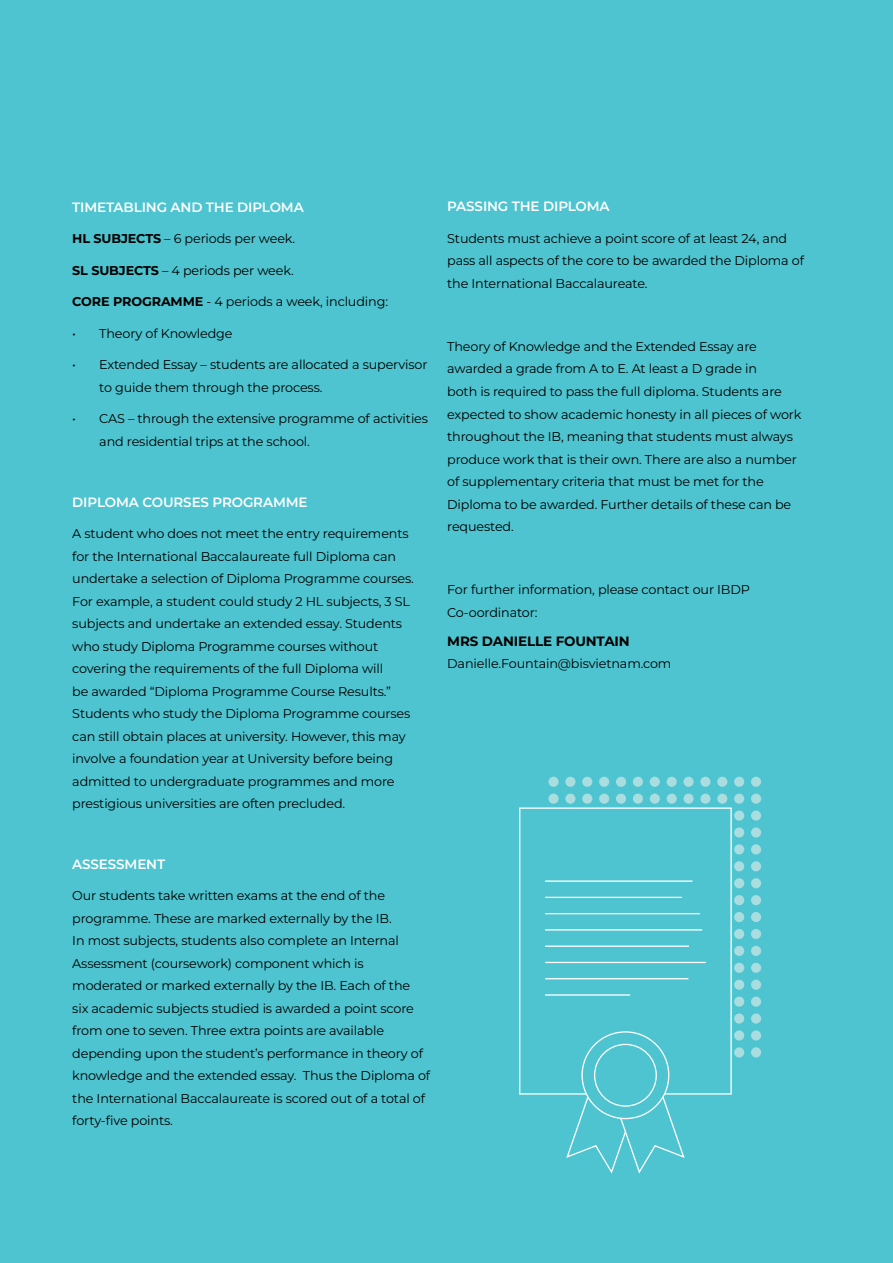
<style>
.page{position:relative;width:893px;height:1263px;background:#4dc4cf}
.page>*{position:absolute;margin:0;border:0;box-sizing:border-box;transform-origin:0 0}
.t1{font:600 13.5px "Montserrat";letter-spacing:-.01em;color:#fff}
.t2{font:700 13.5px "Montserrat";letter-spacing:-.01em;color:#000}
.t3{font:12.75px/22.5px "Montserrat";letter-spacing:-.01em;color:#000}
.s1{font-weight:700}
</style>
<div class="page">
<svg style="left:548px;top:777px;width:213px;height:280px"></svg>
<svg style="left:519px;top:807px;width:213px;height:288px"></svg>
<svg style="left:565px;top:1071px;width:121px;height:103px"></svg>
<div style="left:582px;top:1032px;width:87px;height:86px;background:#4dc4cf;border-radius:50%"></div>
<div style="left:594px;top:1044px;width:63px;height:63px;border:1px solid #fff;border-radius:50%"></div>
<p class="t1" style="left:72px;top:198px;width:233px">TIMETABLING AND THE DIPLOMA</p>
<p class="t3" style="left:72px;top:227px;width:224px"><span class="s1">HL SUBJECTS</span> – 6 periods per week.</p>
<p class="t3" style="left:72px;top:259px;width:223px"><span class="s1">SL SUBJECTS</span> – 4 periods per week.</p>
<p class="t3" style="left:72px;top:290px;width:317px"><span class="s1">CORE PROGRAMME</span> - 4 periods a week, including:</p>
<p class="t3" style="left:72px;top:322px;width:162px">• Theory of Knowledge</p>
<p class="t3" style="left:99px;top:353px;width:330px;text-indent:-27px">• Extended Essay – students are allocated a supervisor to guide them through the process.</p>
<p class="t3" style="left:99px;top:407px;width:330px;text-indent:-27px">• CAS – through the extensive programme of activities and residential trips at the school.</p>
<p class="t1" style="left:72px;top:493px;width:237px">DIPLOMA COURSES PROGRAMME</p>
<p class="t3" style="left:72px;top:522px;width:343px">A student who does not meet the entry requirements for the International Baccalaureate full Diploma can undertake a selection of Diploma Programme courses.<br>For example, a student could study 2 HL subjects, 3 SL subjects and undertake an extended essay. Students who study Diploma Programme courses without covering the requirements of the full Diploma will<br>be awarded “Diploma Programme Course Results.” Students who study the Diploma Programme courses can still obtain places at university. However, this may involve a foundation year at University before being admitted to undergraduate programmes and more prestigious universities are often precluded.</p>
<p class="t1" style="left:447px;top:198px;width:164px">PASSING THE DIPLOMA</p>
<p class="t3" style="left:447px;top:227px;width:358px">Students must achieve a point score of at least 24, and pass all aspects of the core to be awarded the Diploma of the International Baccalaureate.</p>
<p class="t3" style="left:447px;top:335px;width:356px">Theory of Knowledge and the Extended Essay are awarded a grade from A to E. At least a D grade in<br>both is required to pass the full diploma. Students are expected to show academic honesty in all pieces of work throughout the IB, meaning that students must always produce work that is their own. There are also a number of supplementary criteria that must be met for the Diploma to be awarded. Further details of these can be requested.</p>
<p class="t3" style="left:447px;top:578px;width:304px">For further information, please contact our IBDP<br>Co-oordinator:</p>
<p class="t2" style="left:447px;top:632px;width:184px">MRS DANIELLE FOUNTAIN</p>
<p class="t3" style="left:447px;top:652px;width:226px">Danielle.Fountain@bisvietnam.com</p>
<p class="t1" style="left:72px;top:855px;width:94px">ASSESSMENT</p>
<p class="t3" style="left:72px;top:884px;width:359px">Our students take written exams at the end of the programme. These are marked externally by the IB.<br>In most subjects, students also complete an Internal Assessment (coursework) component which is moderated or marked externally by the IB. Each of the<br>six academic subjects studied is awarded a point score from one to seven. Three extra points are available depending upon the student’s performance in theory of knowledge and the extended essay. Thus the Diploma of the International Baccalaureate is scored out of a total of forty-five points.</p>
</div>
